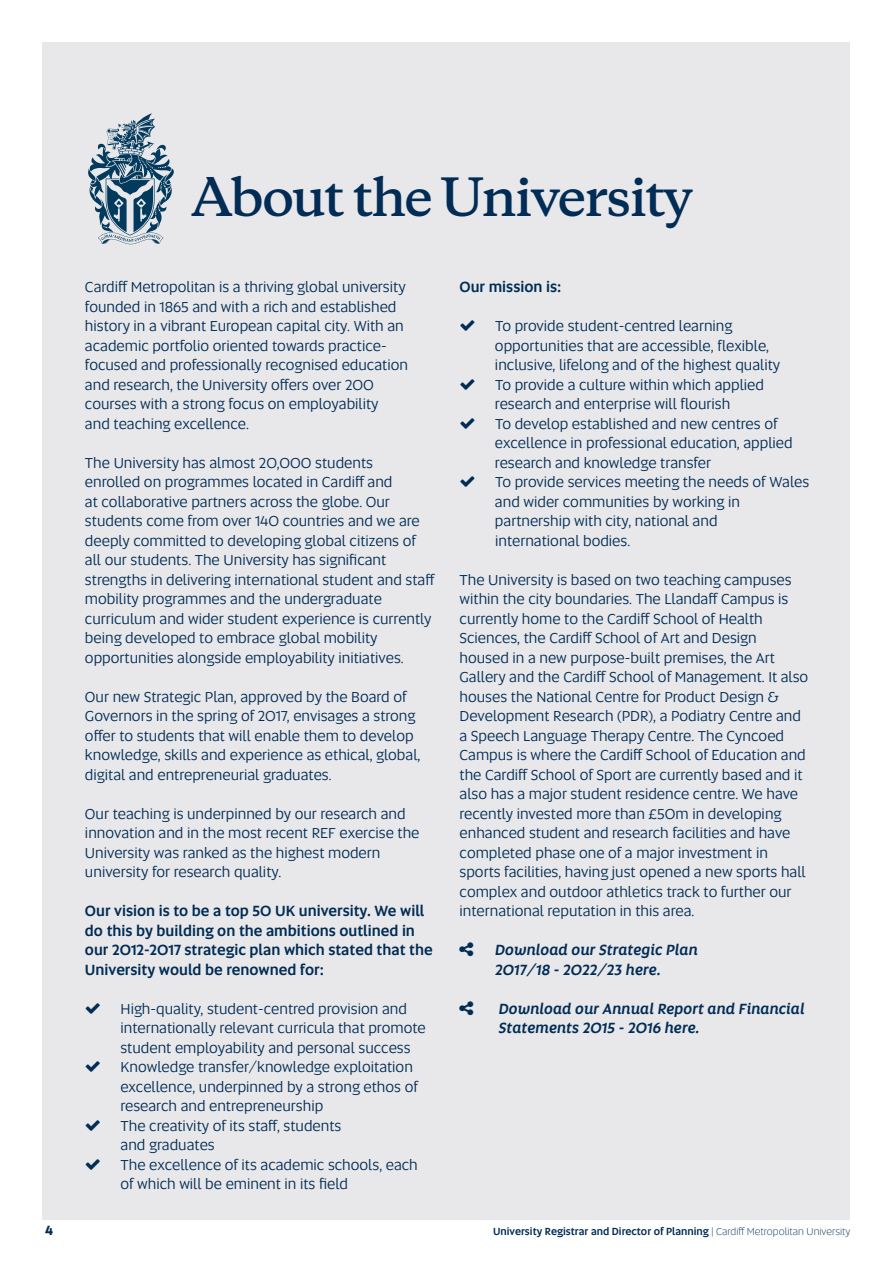
<style>
.page{position:relative;width:893px;height:1263px;background:#fff}
.page>*{position:absolute;margin:0;border:0;box-sizing:border-box;transform-origin:0 0}
.t1{font:600 49.5px "Galaxie Copernicus";letter-spacing:-.04em;color:#002c55}
.t2{font:15px/19.5px "Altis";color:#002c55}
.t3{font:500 15px/19.5px "Altis";color:#002c55}
.t4{font:italic 500 15px/19.5px "Altis";color:#002c55;text-align:center}
.t5{font:700 13.5px "Altis";color:#002c55}
.t6{font:500 10.5px "Altis";color:#002c55}
.s1{font-weight:300}
</style>
<div class="page">
<div style="left:43px;top:43px;width:807px;height:1177px;background:#e8e7e9"></div>
<svg style="left:88px;top:113px;width:86px;height:131px"></svg>
<h1 class="t1" style="left:191px;top:170px;width:503px">About the University</h1>
<p class="t2" style="left:85px;top:278px;width:324px">Cardiff Metropolitan is a thriving global university founded in 1865 and with a rich and established history in a vibrant European capital city. With an academic portfolio oriented towards practice&shy;focused and professionally recognised education and research, the University offers over 200 courses with a strong focus on employability<br>and teaching excellence.</p>
<p class="t2" style="left:85px;top:454px;width:351px">The University has almost 20,000 students<br>enrolled on programmes located in Cardiff and<br>at collaborative partners across the globe. Our students come from over 140 countries and we are deeply committed to developing global citizens of all our students. The University has significant strengths in delivering international student and staff mobility programmes and the undergraduate curriculum and wider student experience is currently being developed to embrace global mobility opportunities alongside employability initiatives.</p>
<p class="t2" style="left:85px;top:688px;width:337px">Our new Strategic Plan, approved by the Board of Governors in the spring of 2017, envisages a strong offer to students that will enable them to develop knowledge, skills and experience as ethical, global, digital and entrepreneurial graduates.</p>
<p class="t2" style="left:85px;top:805px;width:336px">Our teaching is underpinned by our research and innovation and in the most recent REF exercise the University was ranked as the highest modern university for research quality.</p>
<p class="t3" style="left:85px;top:902px;width:349px">Our vision is to be a top 50 UK university. We will do this by building on the ambitions outlined in our 2012-2017 strategic plan which stated that the University would be renowned for:</p>
<p class="t2" style="left:120px;top:1000px;width:307px">High-quality, student-centred provision and internationally relevant curricula that promote student employability and personal success Knowledge transfer/knowledge exploitation excellence, underpinned by a strong ethos of research and entrepreneurship<br>The creativity of its staff, students<br>and graduates<br>The excellence of its academic schools, each of which will be eminent in its field</p>
<p class="t3" style="left:460px;top:278px;width:103px">Our mission is:</p>
<p class="t2" style="left:495px;top:317px;width:316px">To provide student-centred learning opportunities that are accessible, flexible, inclusive, lifelong and of the highest quality<br>To provide a culture within which applied research and enterprise will flourish<br>To develop established and new centres of excellence in professional education, applied research and knowledge transfer<br>To provide services meeting the needs of Wales and wider communities by working in partnership with city, national and<br>international bodies.</p>
<p class="t2" style="left:460px;top:571px;width:350px">The University is based on two teaching campuses within the city boundaries. The Llandaff Campus is currently home to the Cardiff School of Health Sciences, the Cardiff School of Art and Design housed in a new purpose-built premises, the Art Gallery and the Cardiff School of Management. It also houses the National Centre for Product Design &amp; Development Research (PDR), a Podiatry Centre and a Speech Language Therapy Centre. The Cyncoed Campus is where the Cardiff School of Education and the Cardiff School of Sport are currently based and it also has a major student residence centre. We have recently invested more than £50m in developing enhanced student and research facilities and have completed phase one of a major investment in sports facilities, having just opened a new sports hall complex and outdoor athletics track to further our international reputation in this area.</p>
<p class="t4" style="left:460px;top:941px;width:240px">→ Download our Strategic Plan<br>2017/18 - 2022/23 here.</p>
<p class="t4" style="left:499px;top:1000px;width:308px;text-align:left;text-indent:-39px">→ Download our Annual Report and Financial<br>Statements 2015 - 2016 here.</p>
<p class="t5" style="left:45px;top:1225px;width:9px">4</p>
<p class="t6" style="left:493px;top:1227px;width:359px">University Registrar and Director of Planning <span class="s1">| Cardiff Metropolitan University</span></p>
</div>
